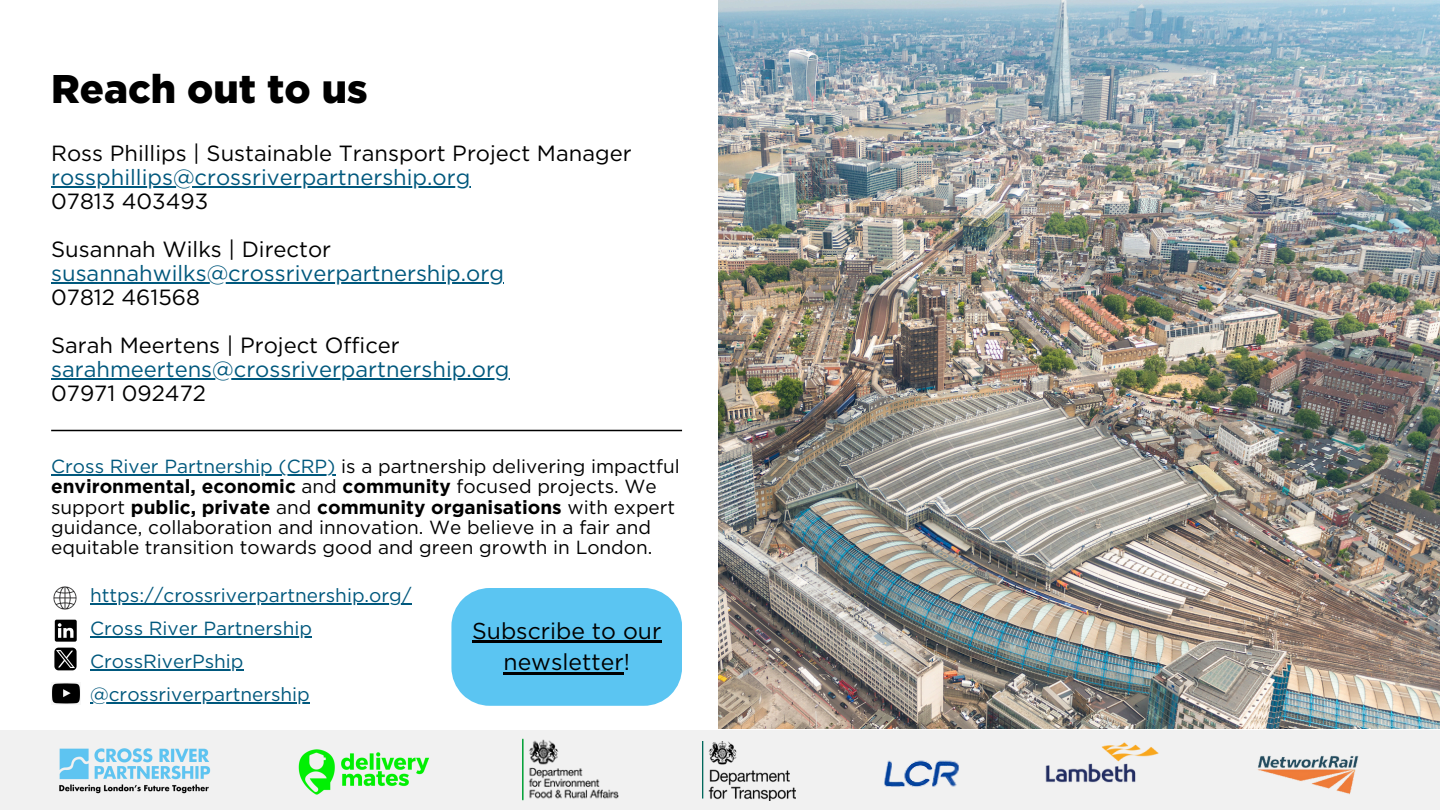
<style>
.page{position:relative;width:1440px;height:810px;background:#fff}
.page>*{position:absolute;margin:0;border:0;box-sizing:border-box;transform-origin:0 0}
.t1{font:900 40px "Gotham";color:#000}
.t2{font:23px/31.5px "Gotham";color:#000;text-align:center}
.t3{font:22px/24px "Gotham";color:#00587d}
.t4{font:22px "Gotham";color:#000}
.t5{font:19px/20.2px "Gotham";color:#000}
.t6{font:19px "Gotham";color:#00587d}
.s1{color:#000}
.s2{color:#00587d}
.s3{font-weight:700}
</style>
<div class="page">
<img style="left:718px;top:0;width:722px;height:729px">
<svg style="left:55px;top:620px;width:22px;height:21px"></svg>
<img style="left:55px;top:648px;width:22px;height:22px">
<img style="left:52px;top:683px;width:28px;height:21px">
<img style="left:53px;top:586px;width:24px;height:24px">
<hr style="left:90px;top:603px;width:322px;height:2px;background:#00587d">
<hr style="left:90px;top:636px;width:222px;height:2px;background:#00587d">
<hr style="left:90px;top:669px;width:154px;height:2px;background:#00587d">
<hr style="left:90px;top:702px;width:220px;height:2px;background:#00587d">
<hr style="left:51px;top:430px;width:631px;height:1px;background:#000">
<div style="left:0;top:730px;width:1440px;height:80px;background:#f1f1f1"></div>
<img style="left:523px;top:738px;width:96px;height:63px">
<img style="left:1045px;top:742px;width:114px;height:41px">
<img style="left:1257px;top:755px;width:102px;height:40px">
<img style="left:702px;top:742px;width:93px;height:59px">
<img style="left:884px;top:760px;width:75px;height:27px">
<img style="left:298px;top:749px;width:131px;height:46px">
<svg style="left:451px;top:588px;width:231px;height:118px;background:#63c7f1"></svg>
<hr style="left:472px;top:640px;width:189px;height:3px;background:#000">
<hr style="left:504px;top:672px;width:120px;height:2px;background:#000">
<hr style="left:51px;top:186px;width:419px;height:2px;background:#00587d">
<hr style="left:51px;top:282px;width:453px;height:2px;background:#00587d">
<hr style="left:51px;top:378px;width:459px;height:2px;background:#00587d">
<hr style="left:51px;top:475px;width:285px;height:1px;background:#00587d">
<img style="left:60px;top:749px;width:151px;height:45px">
<h2 class="t1" style="left:51px;top:65px;width:318px">Reach out to us</h2>
<p class="t4" style="left:51px;top:140px;width:582px">Ross Phillips | Sustainable Transport Project Manager</p>
<p class="t3" style="left:51px;top:165px;width:421px">rossphillips@crossriverpartnership.org<br><span class="s1">07813 403493</span></p>
<p class="t4" style="left:51px;top:236px;width:282px">Susannah Wilks | Director</p>
<p class="t3" style="left:51px;top:261px;width:454px">susannahwilks@crossriverpartnership.org<br><span class="s1">07812 461568</span></p>
<p class="t4" style="left:51px;top:332px;width:350px">Sarah Meertens | Project Officer</p>
<p class="t3" style="left:51px;top:357px;width:460px">sarahmeertens@crossriverpartnership.org<br><span class="s1">07971 092472</span></p>
<p class="t5" style="left:51px;top:456px;width:630px"><span class="s2">Cross River Partnership (CRP)</span> is a partnership delivering impactful <span class="s3">environmental, economic</span> and <span class="s3">community</span> focused projects. We support <span class="s3">public, private</span> and <span class="s3">community organisations</span> with expert guidance, collaboration and innovation. We believe in a fair and equitable transition towards good and green growth in London.</p>
<p class="t6" style="left:90px;top:583px;width:323px">https://crossriverpartnership.org/</p>
<h1 class="t6" style="left:90px;top:616px;width:223px">Cross River Partnership</h1>
<h2 class="t6" style="left:90px;top:649px;width:155px">CrossRiverPship</h2>
<h2 class="t6" style="left:90px;top:682px;width:221px">@crossriverpartnership</h2>
<p class="t2" style="left:472px;top:615px;width:191px">Subscribe to our newsletter!</p>
</div>
